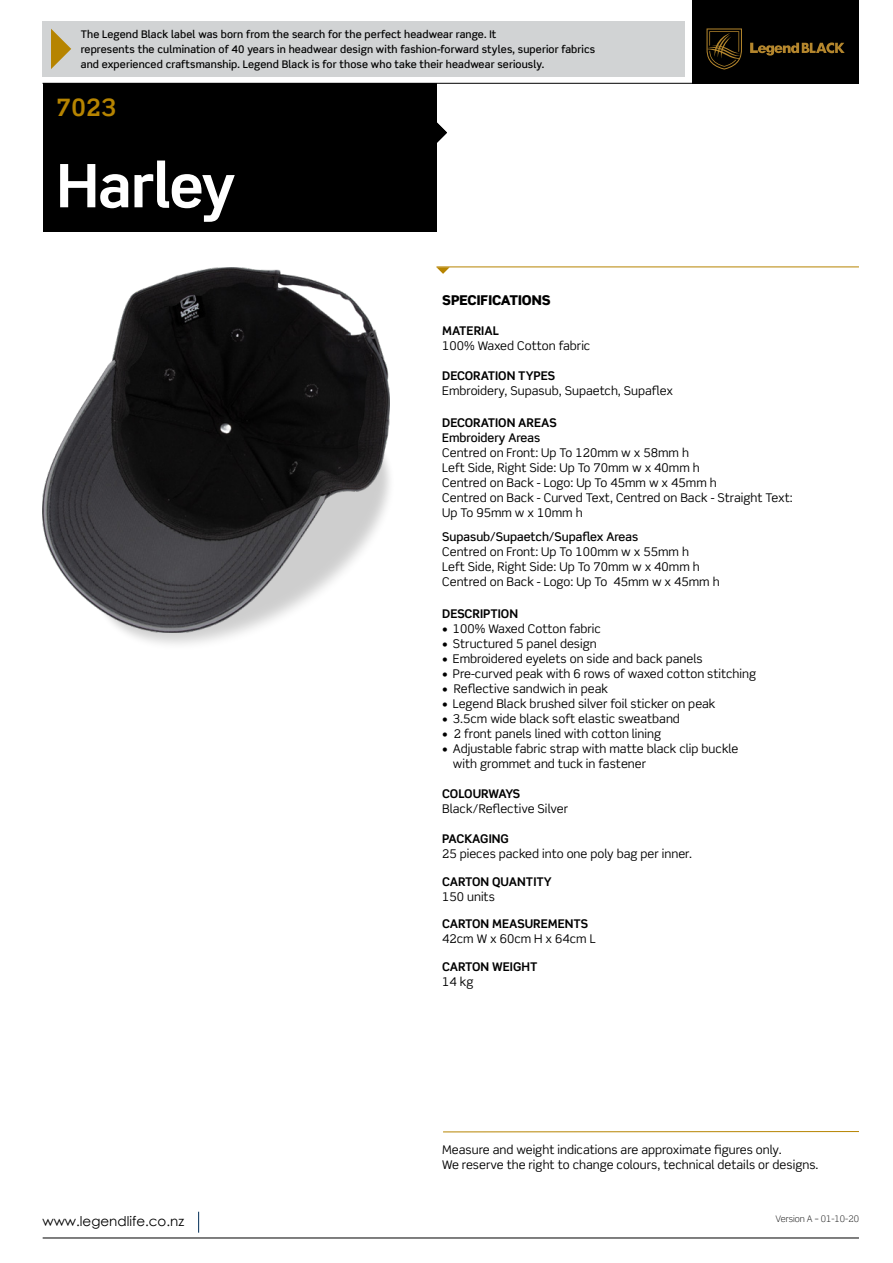
<style>
.page{position:relative;width:893px;height:1263px;background:#fff}
.page>*{position:absolute;margin:0;border:0;box-sizing:border-box;transform-origin:0 0}
.t1{font:700 60px "Scene Std";letter-spacing:-.02em;color:#fff}
.t2{font:700 24px "Scene Std";color:#b68400}
.t3{font:13.5px "Century Gothic";color:#000}
.t4{font:900 13.5px "Scene Std";color:#000}
.t5{font:12px/15px "Scene Std";color:#000}
.t6{font:700 12px "Scene Std";color:#000}
.t7{font:500 12px "Scene Std";color:#000}
.t8{font:700 12px "Scene Std";letter-spacing:-.02em;color:#000}
.t9{font:500 10.5px/15px "Scene Std";letter-spacing:.01em;color:#000}
.t10{font:300 9px "Scene Std";color:#000}
</style>
<div class="page">
<img style="left:42px;top:387px;width:348px;height:258px">
<hr style="left:43px;top:1237px;width:816px;height:1px;background:#000">
<svg style="left:198px;top:1212px;width:1px;height:21px"></svg>
<hr style="left:436px;top:267px;width:423px;height:1px;background:#b68400">
<svg style="left:436px;top:267px;width:14px;height:7px"></svg>
<hr style="left:443px;top:1131px;width:416px;height:1px;background:#b68400">
<div style="left:693px;top:0;width:166px;height:84px;background:#000"></div>
<hr style="left:43px;top:83px;width:816px;height:1px;background:#000">
<svg style="left:436px;top:122px;width:11px;height:21px"></svg>
<div style="left:43px;top:83px;width:393px;height:149px;background:#000"></div>
<img style="left:43px;top:267px;width:346px;height:365px">
<div style="left:43px;top:21px;width:642px;height:56px;background:#d1d3d4"></div>
<svg style="left:51px;top:29px;width:20px;height:40px"></svg>
<svg style="left:706px;top:28px;width:36px;height:42px"></svg>
<svg style="left:750px;top:42px;width:95px;height:14px"></svg>
<p class="t9" style="left:81px;top:27px;width:516px">The Legend Black label was born from the search for the perfect headwear range. It<br>represents the culmination of 40 years in headwear design with fashion-forward styles, superior fabrics and experienced craftsmanship. Legend Black is for those who take their headwear seriously.</p>
<h2 class="t2" style="left:56px;top:92px;width:62px">7023</h2>
<h1 class="t1" style="left:56px;top:148px;width:181px">Harley</h1>
<p class="t4" style="left:442px;top:292px;width:110px">SPECIFICATIONS</p>
<p class="t6" style="left:442px;top:324px;width:58px">MATERIAL</p>
<p class="t5" style="left:442px;top:338px;width:150px">100% Waxed Cotton fabric</p>
<p class="t6" style="left:442px;top:369px;width:114px">DECORATION TYPES</p>
<p class="t5" style="left:442px;top:383px;width:232px">Embroidery, Supasub, Supaetch, Supaflex</p>
<p class="t6" style="left:442px;top:416px;width:116px">DECORATION AREAS</p>
<p class="t7" style="left:442px;top:431px;width:100px">Embroidery Areas</p>
<p class="t5" style="left:442px;top:445px;width:352px">Centred on Front: Up To 120mm w x 58mm h<br>Left Side, Right Side: Up To 70mm w x 40mm h<br>Centred on Back - Logo: Up To 45mm w x 45mm h<br>Centred on Back - Curved Text, Centred on Back - Straight Text:<br>Up To 95mm w x 10mm h</p>
<p class="t7" style="left:442px;top:529px;width:198px">Supasub/Supaetch/Supaflex Areas</p>
<p class="t5" style="left:442px;top:544px;width:279px">Centred on Front: Up To 100mm w x 55mm h<br>Left Side, Right Side: Up To 70mm w x 40mm h<br>Centred on Back - Logo: Up To 45mm w x 45mm h</p>
<p class="t6" style="left:442px;top:606px;width:77px">DESCRIPTION</p>
<p class="t5" style="left:442px;top:621px;width:160px">• 100% Waxed Cotton fabric</p>
<p class="t5" style="left:442px;top:636px;width:156px">• Structured 5 panel design</p>
<p class="t5" style="left:442px;top:651px;width:262px">• Embroidered eyelets on side and back panels</p>
<p class="t5" style="left:442px;top:666px;width:315px">• Pre-curved peak with 6 rows of waxed cotton stitching</p>
<p class="t5" style="left:442px;top:681px;width:167px">• Reflective sandwich in peak</p>
<p class="t5" style="left:442px;top:696px;width:275px">• Legend Black brushed silver foil sticker on peak</p>
<p class="t5" style="left:442px;top:711px;width:239px">• 3.5cm wide black soft elastic sweatband</p>
<p class="t5" style="left:442px;top:726px;width:220px">• 2 front panels lined with cotton lining</p>
<p class="t5" style="left:453px;top:741px;width:287px;text-indent:-11px">• Adjustable fabric strap with matte black clip buckle with grommet and tuck in fastener</p>
<p class="t8" style="left:442px;top:786px;width:79px">COLOURWAYS</p>
<p class="t5" style="left:442px;top:801px;width:127px">Black/Reflective Silver</p>
<p class="t6" style="left:442px;top:831px;width:68px">PACKAGING</p>
<p class="t5" style="left:442px;top:846px;width:251px">25 pieces packed into one poly bag per inner.</p>
<p class="t6" style="left:442px;top:874px;width:111px">CARTON QUANTITY</p>
<p class="t5" style="left:442px;top:889px;width:54px">150 units</p>
<p class="t6" style="left:442px;top:917px;width:147px">CARTON MEASUREMENTS</p>
<p class="t5" style="left:442px;top:931px;width:155px">42cm W x 60cm H x 64cm L</p>
<p class="t6" style="left:442px;top:959px;width:97px">CARTON WEIGHT</p>
<p class="t5" style="left:442px;top:974px;width:33px">14 kg</p>
<p class="t5" style="left:442px;top:1142px;width:378px">Measure and weight indications are approximate figures only.<br>We reserve the right to change colours, technical details or designs.</p>
<p class="t3" style="left:43px;top:1211px;width:143px">www.legendlife.co.nz</p>
<p class="t10" style="left:776px;top:1213px;width:85px">Version A – 01-10-20</p>
</div>
